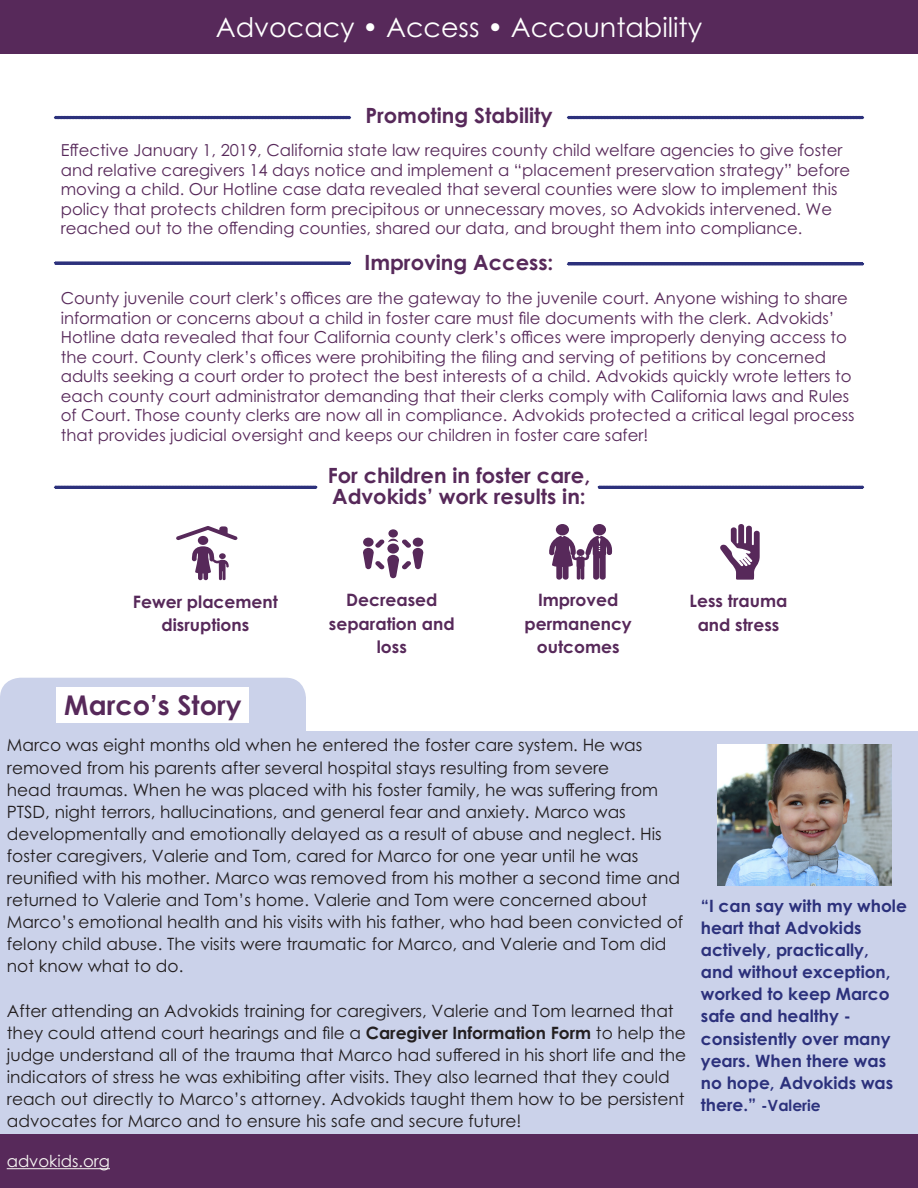
<style>
.page{position:relative;width:918px;height:1188px;background:#fff}
.page>*{position:absolute;margin:0;border:0;box-sizing:border-box;transform-origin:0 0}
.t1{font:700 27.15px "Century Gothic Pro";color:#57295a}
.t2{font:27px "Century Gothic Pro";color:#fff}
.t3{font:700 21px/21px "Century Gothic Pro";color:#57295a}
.t4{font:700 17.1px/24px "Century Gothic Pro";color:#57295a;text-align:center}
.t5{font:16.95px/22px "Century Gothic Pro";color:#231f20}
.t6{font:700 16.95px/22px "Century Gothic Pro";color:#2c317c}
.t7{font:16.5px/19.5px "Century Gothic Pro";color:#57295a}
.t8{font:16.5px "Century Gothic Pro";color:#f8f7f4}
.t9{font:700 15.45px "Century Gothic Pro";color:#2c317c}
.s1{font-weight:700}
.s2{font-size:16.95px}
</style>
<div class="page">
<div style="left:0;top:0;width:918px;height:54px;background:#57295a"></div>
<svg style="left:54px;top:116px;width:297px;height:3px"></svg>
<svg style="left:567px;top:116px;width:297px;height:3px"></svg>
<svg style="left:567px;top:262px;width:297px;height:4px"></svg>
<svg style="left:54px;top:261px;width:297px;height:4px"></svg>
<svg style="left:597px;top:485px;width:267px;height:4px"></svg>
<svg style="left:54px;top:485px;width:264px;height:4px"></svg>
<svg style="left:549px;top:524px;width:64px;height:56px"></svg>
<svg style="left:176px;top:526px;width:62px;height:54px"></svg>
<svg style="left:720px;top:524px;width:40px;height:56px"></svg>
<div style="left:388px;top:529px;width:10px;height:9px;background:#57295a;border-radius:50%"></div>
<svg style="left:363px;top:538px;width:60px;height:40px"></svg>
<div style="left:363px;top:538px;width:11px;height:9px;background:#57295a;border-radius:50%"></div>
<div style="left:0;top:678px;width:306px;height:122px;background:#cbd2ea;border-radius:20px"></div>
<div style="left:0;top:731px;width:918px;height:403px;background:#cbd2ea"></div>
<div style="left:57px;top:688px;width:192px;height:35px;background:#fff"></div>
<img style="left:718px;top:745px;width:173px;height:141px">
<div style="left:0;top:1134px;width:918px;height:54px;background:#57295a"></div>
<hr style="left:7px;top:1168px;width:103px;height:1px;background:#f8f7f4">
<p class="t2" style="left:216px;top:11px;width:488px">Advocacy • Access • Accountability</p>
<p class="t3" style="left:365px;top:105px;width:189px">Promoting Stability</p>
<p class="t7" style="left:61px;top:140px;width:791px">Effective January 1, 2019, California state law requires county child welfare agencies to give foster and relative caregivers 14 days notice and implement a “placement preservation strategy” before moving a child. Our Hotline case data revealed that several counties were slow to implement this policy that protects children form precipitous or unnecessary moves, so Advokids intervened. We reached out to the offending counties, shared our data, and brought them into compliance.</p>
<p class="t3" style="left:365px;top:252px;width:190px">Improving Access:</p>
<p class="t7" style="left:61px;top:288px;width:795px">County juvenile court clerk’s offices are the gateway to the juvenile court. Anyone wishing to share information or concerns about a child in foster care must file documents with the clerk. Advokids’ Hotline data revealed that four California county clerk’s offices were improperly denying access to the court. County clerk’s offices were prohibiting the filing and serving of petitions by concerned adults seeking a court order to protect the best interests of a child. Advokids quickly wrote letters to each county court administrator demanding that their clerks comply with California laws and Rules of Court. Those county clerks are now all in compliance. Advokids protected a critical legal process that provides judicial oversight and keeps our children in foster care safer!</p>
<p class="t3" style="left:328px;top:464px;width:264px">For children in foster care,<br>Advokids’ work results in:</p>
<p class="t4" style="left:329px;top:587px;width:127px">Decreased separation and loss</p>
<p class="t4" style="left:524px;top:587px;width:109px">Improved permanency outcomes</p>
<p class="t4" style="left:133px;top:589px;width:147px">Fewer placement disruptions</p>
<p class="t4" style="left:690px;top:588px;width:99px">Less trauma and stress</p>
<p class="t1" style="left:64px;top:689px;width:179px">Marco’s Story</p>
<p class="t5" style="left:7px;top:734px;width:678px">Marco was eight months old when he entered the foster care system. He was removed from his parents after several hospital stays resulting from severe<br>head traumas. When he was placed with his foster family, he was suffering from PTSD, night terrors, hallucinations, and general fear and anxiety. Marco was developmentally and emotionally delayed as a result of abuse and neglect. His foster caregivers, Valerie and Tom, cared for Marco for one year until he was reunified with his mother. Marco was removed from his mother a second time and returned to Valerie and Tom’s home. Valerie and Tom were concerned about Marco’s emotional health and his visits with his father, who had been convicted of felony child abuse. The visits were traumatic for Marco, and Valerie and Tom did not know what to do.</p>
<p class="t5" style="left:7px;top:999px;width:681px">After attending an Advokids training for caregivers, Valerie and Tom learned that they could attend court hearings and file a <span class="s1">Caregiver Information Form</span> to help the judge understand all of the trauma that Marco had suffered in his short life and the indicators of stress he was exhibiting after visits. They also learned that they could reach out directly to Marco’s attorney. Advokids taught them how to be persistent advocates for Marco and to ensure his safe and secure future!</p>
<p class="t8" style="left:7px;top:1151px;width:105px">advokids.org</p>
<p class="t6" style="left:701px;top:894px;width:208px">“I can say with my whole heart that Advokids actively, practically,<br>and without exception, worked to keep Marco safe and healthy - consistently over many years. When there was no hope, Advokids was</p>
<p class="t9" style="left:701px;top:1096px;width:121px"><span class="s2">there.”</span> -Valerie</p>
</div>
